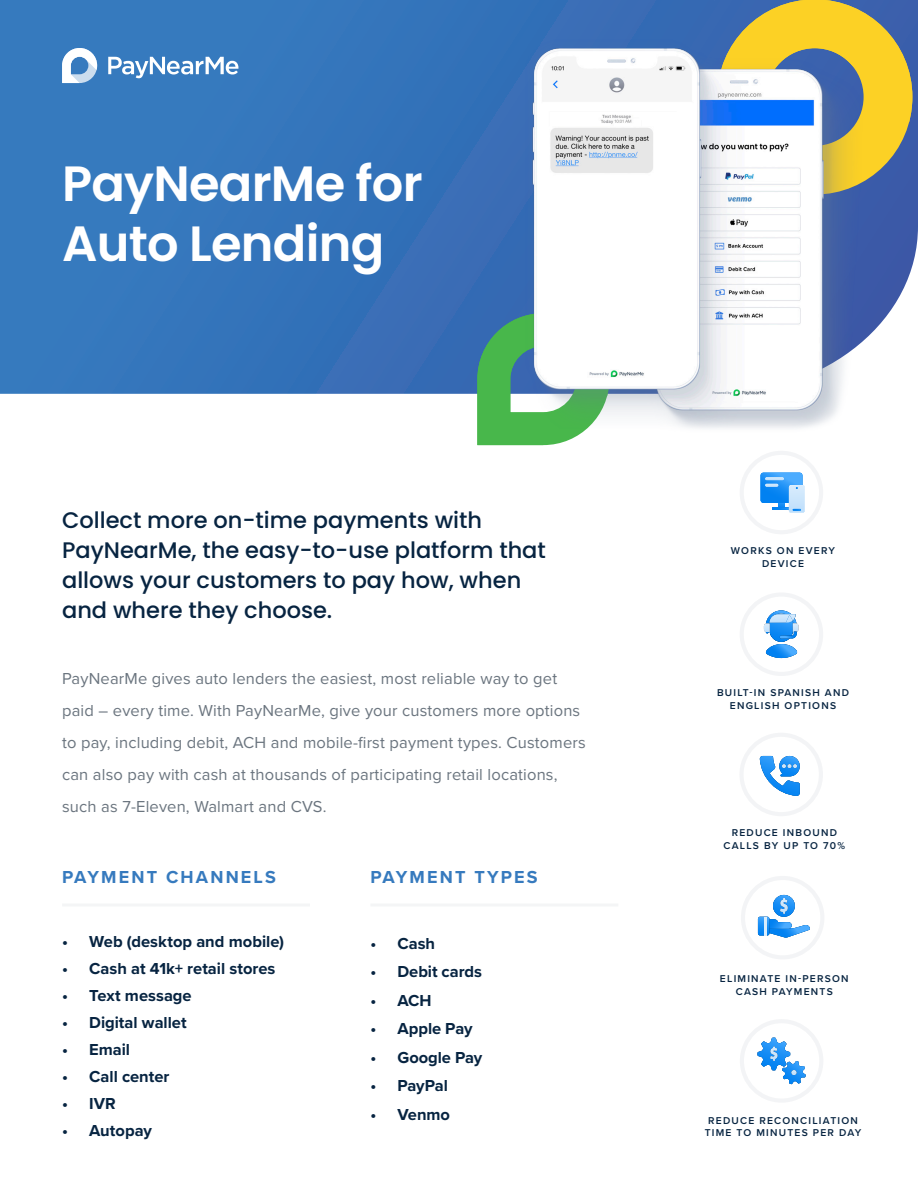
<style>
.page{position:relative;width:918px;height:1188px;background:#fff}
.page>*{position:absolute;margin:0;border:0;box-sizing:border-box;transform-origin:0 0}
.t1{font:600 49.5px/60px "Poppins";letter-spacing:-.015em;color:#fff}
.t2{font:500 22.5px/30px "Poppins";color:#072441}
.t3{font:700 18px "Proxima Nova";letter-spacing:.12em;color:#367abe}
.t4{font:16.5px/32.1px "Proxima Nova";letter-spacing:.01em;color:#6b757f}
.t5{font:700 16.5px "Proxima Nova";color:#072441}
.t6{font:600 10.35px/12.3px "Proxima Nova";letter-spacing:.12em;color:#072441;text-align:center}
</style>
<div class="page">
<div style="left:740px;top:1019px;width:83px;height:84px;border:4px solid #072441;border-radius:50%"></div>
<div style="left:740px;top:451px;width:83px;height:83px;border:4px solid #072441;border-radius:50%"></div>
<div style="left:740px;top:592px;width:83px;height:84px;border:4px solid #072441;border-radius:50%"></div>
<div style="left:741px;top:876px;width:83px;height:84px;border:4px solid #072441;border-radius:50%"></div>
<div style="left:739px;top:733px;width:84px;height:83px;border:4px solid #072441;border-radius:50%"></div>
<svg style="left:764px;top:610px;width:35px;height:48px"></svg>
<img style="left:780px;top:632px;width:17px;height:6px">
<svg style="left:760px;top:756px;width:40px;height:40px"></svg>
<svg style="left:761px;top:473px;width:44px;height:40px;background:#6fb8f9"></svg>
<img style="left:758px;top:917px;width:6px;height:18px">
<img style="left:776px;top:895px;width:16px;height:3px">
<svg style="left:764px;top:898px;width:46px;height:40px"></svg>
<img style="left:780px;top:898px;width:8px;height:16px">
<svg style="left:758px;top:1038px;width:48px;height:46px"></svg>
<img style="left:770px;top:1047px;width:7px;height:14px">
<svg style="left:0;top:0;width:918px;height:394px;background:#3876bb"></svg>
<hr style="left:62px;top:903px;width:248px;height:3px;background:#c7cfd2">
<hr style="left:370px;top:903px;width:248px;height:3px;background:#c7cfd2">
<svg style="left:62px;top:48px;width:35px;height:35px"></svg>
<svg style="left:108px;top:57px;width:130px;height:21px"></svg>
<svg style="left:717px;top:0;width:195px;height:195px;background:#9c9967"></svg>
<svg style="left:477px;top:313px;width:11px;height:132px"></svg>
<img style="left:488px;top:29px;width:402px;height:416px">
<p class="t1" style="left:62px;top:154px;width:362px">PayNearMe for<br>Auto Lending</p>
<p class="t2" style="left:62px;top:505px;width:485px">Collect more on-time payments with PayNearMe, the easy-to-use platform that allows your customers to pay how, when and where they choose.</p>
<p class="t4" style="left:62px;top:661px;width:525px">PayNearMe gives auto lenders the easiest, most reliable way to get paid – every time. With PayNearMe, give your customers more options to pay, including debit, ACH and mobile-first payment types. Customers can also pay with cash at thousands of participating retail locations, such as 7-Eleven, Walmart and CVS.</p>
<p class="t3" style="left:62px;top:863px;width:215px">PAYMENT CHANNELS</p>
<p class="t5" style="left:62px;top:929px;width:223px">• Web (desktop and mobile)</p>
<p class="t5" style="left:62px;top:956px;width:215px">• Cash at 41k+ retail stores</p>
<p class="t5" style="left:62px;top:983px;width:131px">• Text message</p>
<p class="t5" style="left:62px;top:1010px;width:126px">• Digital wallet</p>
<p class="t5" style="left:62px;top:1037px;width:70px">• Email</p>
<p class="t5" style="left:62px;top:1064px;width:109px">• Call center</p>
<p class="t5" style="left:62px;top:1091px;width:55px">• IVR</p>
<p class="t5" style="left:62px;top:1118px;width:91px">• Autopay</p>
<p class="t3" style="left:370px;top:863px;width:169px">PAYMENT TYPES</p>
<p class="t5" style="left:370px;top:931px;width:66px">• Cash</p>
<p class="t5" style="left:370px;top:959px;width:113px">• Debit cards</p>
<p class="t5" style="left:370px;top:988px;width:63px">• ACH</p>
<p class="t5" style="left:370px;top:1016px;width:104px">• Apple Pay</p>
<p class="t5" style="left:370px;top:1045px;width:113px">• Google Pay</p>
<p class="t5" style="left:370px;top:1073px;width:79px">• PayPal</p>
<p class="t5" style="left:370px;top:1102px;width:81px">• Venmo</p>
<p class="t6" style="left:731px;top:544px;width:106px">WORKS ON EVERY<br>DEVICE</p>
<p class="t6" style="left:717px;top:686px;width:133px">BUILT-IN SPANISH AND<br>ENGLISH OPTIONS</p>
<p class="t6" style="left:724px;top:827px;width:123px">REDUCE INBOUND<br>CALLS BY UP TO 70%</p>
<p class="t6" style="left:720px;top:973px;width:130px">ELIMINATE IN-PERSON<br>CASH PAYMENTS</p>
<p class="t6" style="left:705px;top:1114px;width:158px">REDUCE RECONCILIATION<br>TIME TO MINUTES PER DAY</p>
</div>
